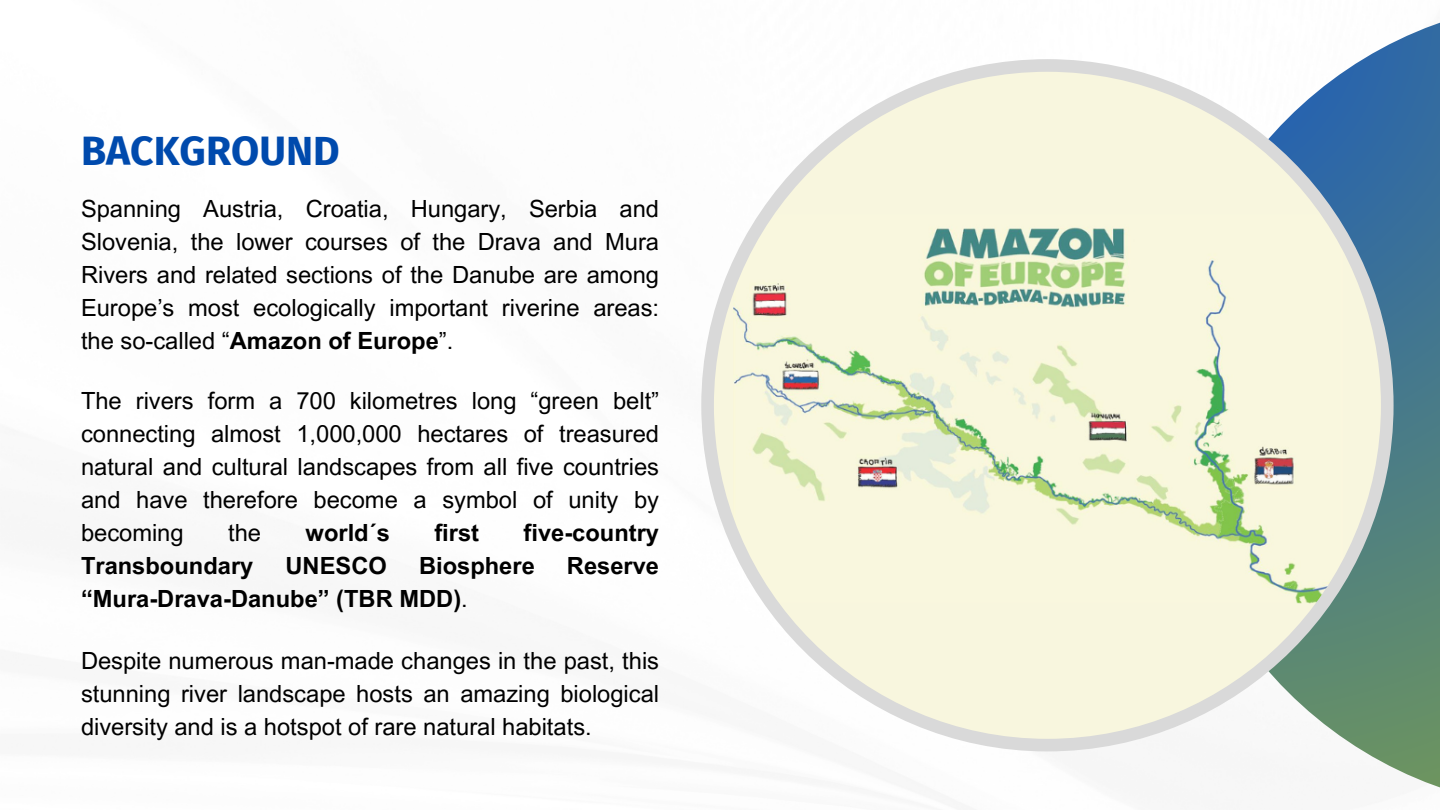
<style>
.page{position:relative;width:1440px;height:810px;background:#fff}
.page>*{position:absolute;margin:0;border:0;box-sizing:border-box;transform-origin:0 0}
.t1{font:700 40.9px "Fira Sans";color:#004aad}
.t2{font:23.7px/33px "Arial MT Pro";color:#000;text-align:justify}
.t3{font:700 23.7px "Arial MT Pro";color:#000}
.s1{font-weight:700}
.s2{font-weight:400}
</style>
<div class="page">
<svg style="left:1363px;top:22px;width:77px;height:766px;background:#56848f"></svg>
<svg style="left:701px;top:59px;width:693px;height:692px;fill:#f8f7de"></svg>
<p class="t1" style="left:81px;top:127px;width:260px">BACKGROUND</p>
<p class="t2" style="left:81px;top:196px;width:580px">Spanning Austria, Croatia, Hungary, Serbia and Slovenia, the lower courses of the Drava and Mura Rivers and related sections of the Danube are among Europe’s most ecologically important riverine areas: the so-called “<span class="s1">Amazon of Europe</span>”.</p>
<p class="t2" style="left:81px;top:388px;width:580px">The rivers form a 700 kilometres long “green belt” connecting almost 1,000,000 hectares of treasured natural and cultural landscapes from all five countries and have therefore become a symbol of unity by becoming</p>
<p class="t2" style="left:228px;top:520px;width:34px">the</p>
<p class="t3" style="left:306px;top:524px;width:86px">world´s</p>
<p class="t3" style="left:434px;top:524px;width:46px">first</p>
<p class="t3" style="left:524px;top:524px;width:137px">five-country</p>
<p class="t3" style="left:81px;top:557px;width:174px">Transboundary</p>
<p class="t3" style="left:286px;top:557px;width:103px">UNESCO</p>
<p class="t3" style="left:419px;top:557px;width:117px">Biosphere</p>
<p class="t3" style="left:567px;top:557px;width:94px">Reserve</p>
<p class="t3" style="left:81px;top:590px;width:388px">“Mura-Drava-Danube” (TBR MDD)<span class="s2">.</span></p>
<p class="t2" style="left:81px;top:647px;width:580px">Despite numerous man-made changes in the past, this stunning river landscape hosts an amazing biological diversity and is a hotspot of rare natural habitats.</p>
</div>
